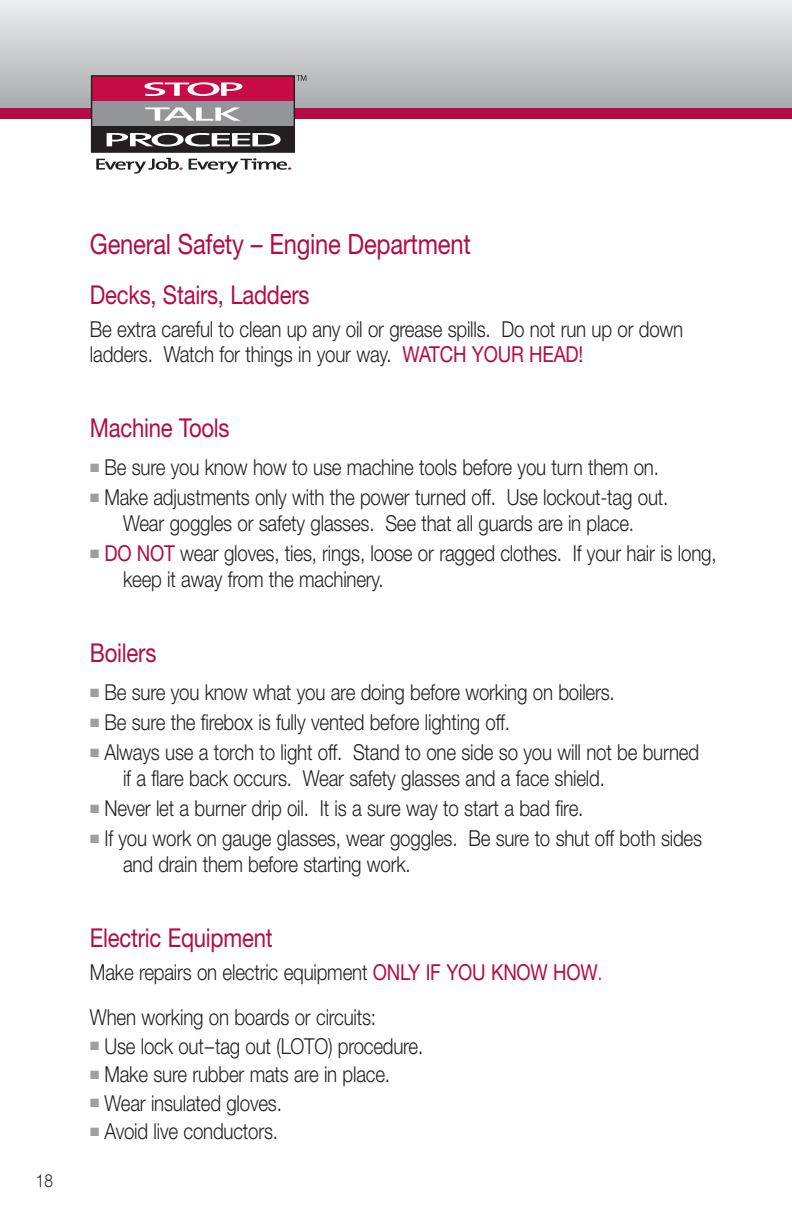
<style>
.page{position:relative;width:792px;height:1224px;background:#fff}
.page>*{position:absolute;margin:0;border:0;box-sizing:border-box;transform-origin:0 0}
.t1{font:28px "Helvetica Neue";letter-spacing:-.01em;color:#b40b47;scale:.85 1}
.t2{font:26px "Helvetica Neue";letter-spacing:-.01em;color:#b40b47;scale:.85 1}
.t3{font:300 22px/26px "Helvetica Neue";letter-spacing:-.01em;color:#231f20;scale:.85 1}
.t4{font:300 18px "Helvetica Neue";color:#231f20;scale:.85 1}
.s1{font-weight:400;color:#b40b47}
.s2{color:#b40b47}
</style>
<div class="page">
<div style="left:0;top:0;width:792px;height:108px;background:linear-gradient(to bottom,#eeeff0,#a9abae)"></div>
<div style="left:0;top:108px;width:792px;height:11px;background:#b40b47"></div>
<div style="left:92px;top:76px;width:202px;height:26px;background:#c60b46"></div>
<div style="left:92px;top:102px;width:202px;height:25px;background:#939598"></div>
<div style="left:92px;top:127px;width:202px;height:25px;background:#231f20"></div>
<svg style="left:96px;top:158px;width:87px;height:16px"></svg>
<svg style="left:189px;top:158px;width:102px;height:16px"></svg>
<svg style="left:144px;top:82px;width:98px;height:14px"></svg>
<svg style="left:145px;top:107px;width:96px;height:14px"></svg>
<svg style="left:107px;top:133px;width:174px;height:14px"></svg>
<div style="left:91px;top:75px;width:204px;height:78px;border:1px solid #231f20"></div>
<svg style="left:297px;top:75px;width:10px;height:6px"></svg>
<p class="t4" style="left:36px;top:1174px;width:22px">18</p>
<p class="t1" style="left:90px;top:234px;width:450px">General Safety – Engine Department</p>
<p class="t2" style="left:90px;top:285px;width:260px">Decks, Stairs, Ladders</p>
<p class="t3" style="left:90px;top:319px;width:699px;line-height:25px">Be extra careful to clean up any oil or grease spills. Do not run up or down ladders. Watch for things in your way. <span class="s1">WATCH YOUR HEAD!</span></p>
<p class="t2" style="left:90px;top:418px;width:166px">Machine Tools</p>
<p class="t3" style="left:90px;top:456px;width:671px"><sup>■</sup> Be sure you know how to use machine tools before you turn them on.</p>
<p class="t3" style="left:90px;top:486px;width:682px;text-align:center"><sup>■</sup> Make adjustments only with the power turned off. Use lockout-tag out.<br>Wear goggles or safety glasses. See that all guards are in place.</p>
<p class="t3" style="left:123px;top:542px;width:700px;text-indent:-33px"><sup>■</sup> <span class="s1">DO NOT</span> wear gloves, ties, rings, loose or ragged clothes. If your hair is long, keep it away from the machinery.</p>
<p class="t2" style="left:90px;top:643px;width:80px">Boilers</p>
<p class="t3" style="left:90px;top:681px;width:619px"><sup>■</sup> Be sure you know what you are doing before working on boilers.</p>
<p class="t3" style="left:90px;top:711px;width:496px"><sup>■</sup> Be sure the firebox is fully vented before lighting off.</p>
<p class="t3" style="left:123px;top:741px;width:679px;text-indent:-33px"><sup>■</sup> Always use a torch to light off. Stand to one side so you will not be burned if a flare back occurs. Wear safety glasses and a face shield.</p>
<p class="t3" style="left:90px;top:797px;width:582px"><sup>■</sup> Never let a burner drip oil. It is a sure way to start a bad fire.</p>
<p class="t3" style="left:123px;top:827px;width:683px;text-indent:-33px"><sup>■</sup> If you work on gauge glasses, wear goggles. Be sure to shut off both sides and drain them before starting work.</p>
<p class="t2" style="left:90px;top:928px;width:216px">Electric Equipment</p>
<p class="t3" style="left:90px;top:952px;width:605px;line-height:45px">Make repairs on electric equipment <span class="s1">ONLY IF YOU KNOW HOW</span><span class="s2">.<br></span>When working on boards or circuits:</p>
<p class="t3" style="left:90px;top:1035px;width:394px"><sup>■</sup> Use lock out–tag out (LOTO) procedure.</p>
<p class="t3" style="left:90px;top:1063px;width:355px"><sup>■</sup> Make sure rubber mats are in place.</p>
<p class="t3" style="left:90px;top:1092px;width:227px"><sup>■</sup> Wear insulated gloves.</p>
<p class="t3" style="left:90px;top:1121px;width:223px"><sup>■</sup> Avoid live conductors.</p>
</div>
